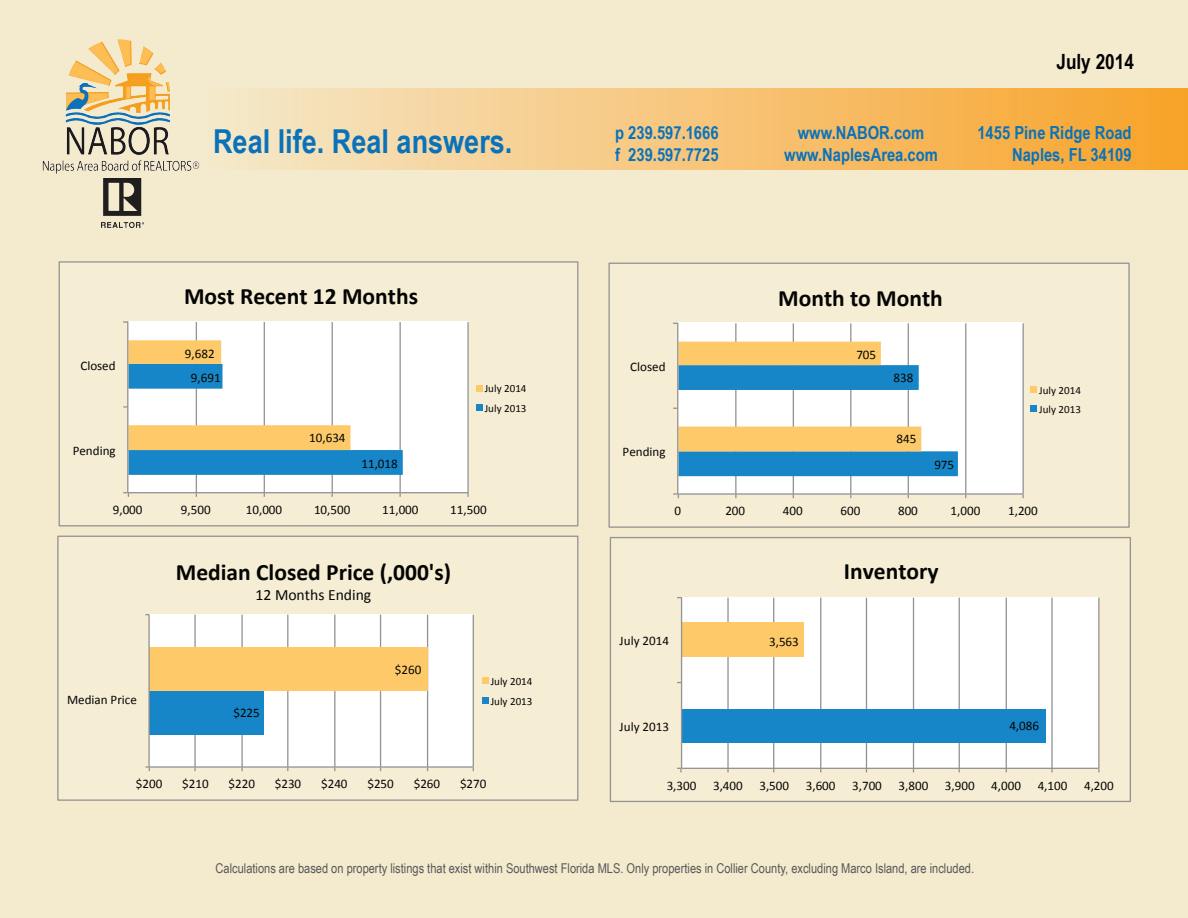
<style>
.page{position:relative;width:1188px;height:918px;background:#f4eacd}
.page>*{position:absolute;margin:0;border:0;box-sizing:border-box;transform-origin:0 0}
.t1{font:700 33px "Arial Narrow";color:#0b72ba}
.t2{font:700 23.55px "Calibri";color:#040503}
.t3{font:700 21px "Arial Narrow";color:#000001}
.t4{font:700 18px/21.6px "Arial Narrow";color:#0b72ba}
.t5{font:15.75px "Calibri";color:#040503}
.t6{font:13.5px "Arial Narrow";color:#57585a}
.t7{font:13.05px "Calibri";color:#040503}
.t8{font:11.1px/19.6px "Calibri";color:#040503}
</style>
<div class="page">
<div style="left:199px;top:88px;width:989px;height:81px;background:linear-gradient(to right,#f5e9cc,#f8a329)"></div>
<img style="left:43px;top:39px;width:157px;height:134px">
<img style="left:102px;top:179px;width:41px;height:49px">
<div style="left:59px;top:262px;width:519px;height:264px;background:#f6edd5"></div>
<div style="left:128px;top:322px;width:341px;height:171px;background:#fff"></div>
<hr style="left:196px;top:322px;width:1px;height:171px;background:#939393">
<hr style="left:264px;top:322px;width:1px;height:171px;background:#939393">
<hr style="left:332px;top:322px;width:1px;height:171px;background:#939393">
<hr style="left:399px;top:322px;width:2px;height:171px;background:#939393">
<hr style="left:467px;top:322px;width:2px;height:171px;background:#939393">
<hr style="left:128px;top:492px;width:341px;height:1px;background:#939393">
<hr style="left:127px;top:322px;width:1px;height:171px;background:#939393">
<svg style="left:123px;top:492px;width:6px;height:5px"></svg>
<svg style="left:123px;top:340px;width:280px;height:135px"></svg>
<svg style="left:476px;top:385px;width:6px;height:6px"></svg>
<svg style="left:476px;top:405px;width:6px;height:6px"></svg>
<div style="left:59px;top:261px;width:519px;height:265px;border:1px solid #939393"></div>
<div style="left:58px;top:536px;width:520px;height:264px;background:#f6edd5"></div>
<div style="left:149px;top:615px;width:324px;height:152px;background:#fff"></div>
<hr style="left:194px;top:615px;width:2px;height:152px;background:#939393">
<hr style="left:241px;top:615px;width:2px;height:152px;background:#939393">
<hr style="left:287px;top:615px;width:1px;height:152px;background:#939393">
<hr style="left:334px;top:615px;width:1px;height:152px;background:#939393">
<hr style="left:380px;top:615px;width:1px;height:152px;background:#939393">
<hr style="left:427px;top:615px;width:1px;height:152px;background:#939393">
<hr style="left:473px;top:615px;width:1px;height:152px;background:#939393">
<div style="left:149px;top:690px;width:115px;height:45px;background:#1786c8"></div>
<div style="left:149px;top:647px;width:279px;height:43px;background:#fec968"></div>
<hr style="left:149px;top:766px;width:324px;height:2px;background:#939393">
<hr style="left:148px;top:615px;width:2px;height:152px;background:#939393">
<svg style="left:145px;top:766px;width:5px;height:5px"></svg>
<svg style="left:482px;top:678px;width:6px;height:6px"></svg>
<svg style="left:482px;top:697px;width:6px;height:6px"></svg>
<div style="left:57px;top:536px;width:521px;height:265px;border:1px solid #939393"></div>
<div style="left:609px;top:263px;width:520px;height:264px;background:#f6edd5"></div>
<div style="left:678px;top:323px;width:345px;height:171px;background:#fff"></div>
<hr style="left:735px;top:323px;width:2px;height:171px;background:#939393">
<hr style="left:793px;top:323px;width:1px;height:171px;background:#939393">
<hr style="left:850px;top:323px;width:1px;height:171px;background:#939393">
<hr style="left:908px;top:323px;width:1px;height:171px;background:#939393">
<hr style="left:965px;top:323px;width:1px;height:171px;background:#939393">
<hr style="left:1022px;top:323px;width:2px;height:171px;background:#939393">
<hr style="left:678px;top:493px;width:345px;height:2px;background:#939393">
<hr style="left:677px;top:323px;width:1px;height:171px;background:#939393">
<svg style="left:673px;top:493px;width:6px;height:5px"></svg>
<svg style="left:673px;top:342px;width:285px;height:134px"></svg>
<svg style="left:1031px;top:386px;width:6px;height:6px"></svg>
<svg style="left:1031px;top:406px;width:6px;height:6px"></svg>
<div style="left:608px;top:263px;width:522px;height:265px;border:1px solid #939393"></div>
<div style="left:610px;top:538px;width:520px;height:263px;background:#f6edd5"></div>
<div style="left:682px;top:597px;width:417px;height:171px;background:#fff"></div>
<hr style="left:727px;top:598px;width:2px;height:170px;background:#939393">
<hr style="left:773px;top:598px;width:1px;height:170px;background:#939393">
<hr style="left:820px;top:598px;width:1px;height:170px;background:#939393">
<hr style="left:866px;top:598px;width:1px;height:170px;background:#939393">
<hr style="left:913px;top:598px;width:1px;height:170px;background:#939393">
<hr style="left:959px;top:598px;width:1px;height:170px;background:#939393">
<hr style="left:1006px;top:598px;width:1px;height:170px;background:#939393">
<hr style="left:1051px;top:598px;width:2px;height:170px;background:#939393">
<hr style="left:1098px;top:598px;width:2px;height:170px;background:#939393">
<div style="left:682px;top:623px;width:122px;height:34px;background:#fec968"></div>
<div style="left:681px;top:709px;width:364px;height:34px;background:#1786c8"></div>
<hr style="left:682px;top:768px;width:417px;height:1px;background:#939393">
<hr style="left:681px;top:597px;width:1px;height:171px;background:#939393">
<div style="left:610px;top:537px;width:521px;height:265px;border:1px solid #939393"></div>
<h3 class="t3" style="left:1056px;top:46px;width:79px">July 2014</h3>
<h1 class="t1" style="left:213px;top:116px;width:301px">Real life. Real answers.</h1>
<h3 class="t4" style="left:615px;top:121px;width:105px">p 239.597.1666 f 239.597.7725</h3>
<h3 class="t4" style="left:784px;top:121px;width:155px;text-align:center">www.NABOR.com www.NaplesArea.com</h3>
<h3 class="t4" style="left:977px;top:121px;width:156px;text-align:right">1455 Pine Ridge Road<br>Naples, FL 34109</h3>
<h2 class="t2" style="left:184px;top:282px;width:236px">Most Recent 12 Months</h2>
<h2 class="t2" style="left:778px;top:283px;width:166px">Month to Month</h2>
<p class="t7" style="left:80px;top:357px;width:37px">Closed</p>
<p class="t7" style="left:185px;top:345px;width:31px">9,682</p>
<p class="t7" style="left:630px;top:358px;width:37px">Closed</p>
<p class="t7" style="left:856px;top:346px;width:21px">705</p>
<p class="t7" style="left:191px;top:370px;width:31px">9,691</p>
<p class="t8" style="left:485px;top:379px;width:43px">July 2014<br>July 2013</p>
<p class="t7" style="left:893px;top:369px;width:21px">838</p>
<p class="t8" style="left:1039px;top:380px;width:43px">July 2014<br>July 2013</p>
<p class="t7" style="left:309px;top:429px;width:38px">10,634</p>
<p class="t7" style="left:897px;top:430px;width:21px">845</p>
<p class="t7" style="left:73px;top:443px;width:45px">Pending</p>
<p class="t7" style="left:361px;top:455px;width:38px">11,018</p>
<p class="t7" style="left:623px;top:444px;width:45px">Pending</p>
<p class="t7" style="left:934px;top:456px;width:21px">975</p>
<p class="t7" style="left:113px;top:501px;width:31px">9,000</p>
<p class="t7" style="left:181px;top:501px;width:31px">9,500</p>
<p class="t7" style="left:246px;top:501px;width:38px">10,000</p>
<p class="t7" style="left:314px;top:501px;width:38px">10,500</p>
<p class="t7" style="left:382px;top:501px;width:38px">11,000</p>
<p class="t7" style="left:450px;top:501px;width:38px">11,500</p>
<p class="t7" style="left:674px;top:503px;width:8px">0</p>
<p class="t7" style="left:725px;top:503px;width:21px">200</p>
<p class="t7" style="left:783px;top:503px;width:21px">400</p>
<p class="t7" style="left:841px;top:503px;width:21px">600</p>
<p class="t7" style="left:898px;top:503px;width:21px">800</p>
<p class="t7" style="left:951px;top:503px;width:31px">1,000</p>
<p class="t7" style="left:1008px;top:503px;width:31px">1,200</p>
<h2 class="t2" style="left:176px;top:557px;width:277px">Median Closed Price (,000's)</h2>
<p class="t5" style="left:256px;top:584px;width:117px">12 Months Ending</p>
<h2 class="t2" style="left:844px;top:556px;width:96px">Inventory</h2>
<p class="t7" style="left:620px;top:633px;width:51px">July 2014</p>
<p class="t7" style="left:769px;top:633px;width:31px">3,563</p>
<p class="t7" style="left:67px;top:691px;width:71px">Median Price</p>
<p class="t7" style="left:233px;top:704px;width:28px">$225</p>
<p class="t7" style="left:395px;top:662px;width:28px">$260</p>
<p class="t8" style="left:491px;top:671px;width:43px">July 2014<br>July 2013</p>
<p class="t7" style="left:620px;top:718px;width:51px">July 2013</p>
<p class="t7" style="left:1009px;top:717px;width:31px">4,086</p>
<p class="t7" style="left:136px;top:776px;width:28px">$200</p>
<p class="t7" style="left:182px;top:776px;width:28px">$210</p>
<p class="t7" style="left:228px;top:776px;width:28px">$220</p>
<p class="t7" style="left:275px;top:776px;width:28px">$230</p>
<p class="t7" style="left:321px;top:776px;width:28px">$240</p>
<p class="t7" style="left:367px;top:776px;width:28px">$250</p>
<p class="t7" style="left:414px;top:776px;width:28px">$260</p>
<p class="t7" style="left:460px;top:776px;width:28px">$270</p>
<p class="t7" style="left:667px;top:777px;width:31px">3,300</p>
<p class="t7" style="left:713px;top:777px;width:31px">3,400</p>
<p class="t7" style="left:759px;top:777px;width:31px">3,500</p>
<p class="t7" style="left:806px;top:777px;width:31px">3,600</p>
<p class="t7" style="left:852px;top:777px;width:31px">3,700</p>
<p class="t7" style="left:899px;top:777px;width:31px">3,800</p>
<p class="t7" style="left:945px;top:777px;width:31px">3,900</p>
<p class="t7" style="left:991px;top:777px;width:31px">4,000</p>
<p class="t7" style="left:1038px;top:777px;width:31px">4,100</p>
<p class="t7" style="left:1084px;top:777px;width:31px">4,200</p>
<p class="t6" style="left:216px;top:859px;width:760px">Calculations are based on property listings that exist within Southwest Florida MLS. Only properties in Collier County, excluding Marco Island, are included.</p>
</div>
